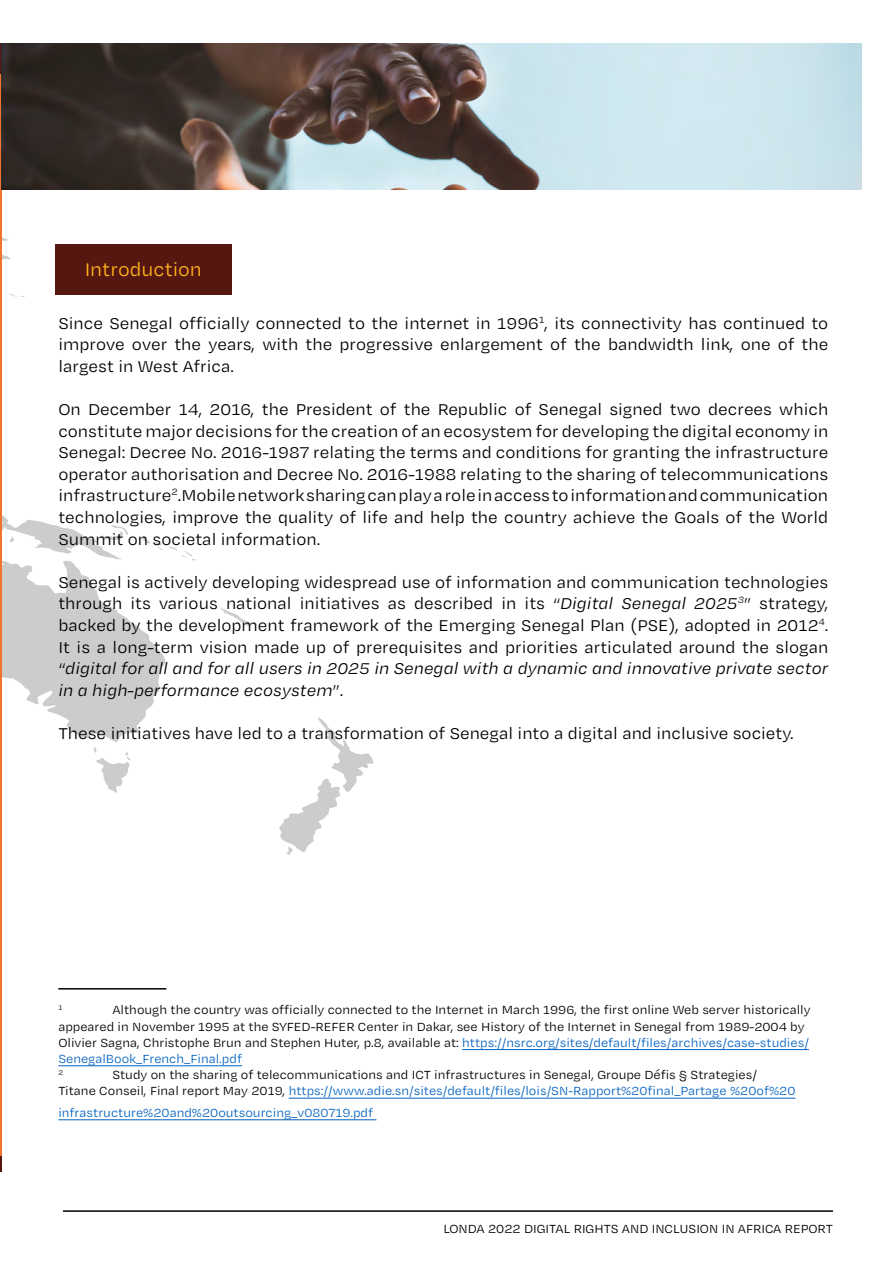
<style>
.page{position:relative;width:893px;height:1263px;background:#fff}
.page>*{position:absolute;margin:0;border:0;box-sizing:border-box;transform-origin:0 0}
.t1{font:21px "Degular Text";color:#ffb51c}
.t2{font:18px/21.6px "Degular Text";color:#000;text-align:justify}
.t3{font:13.5px/16.2px "Degular Text";color:#000}
.t4{font:13.5px "Degular Text";color:#0563c1}
.t5{font:7.8px "Degular Text";color:#000}
.s1{font-style:italic}
.s2{color:#0563c1}
</style>
<div class="page">
<hr style="left:63px;top:1210px;width:770px;height:2px;background:#000">
<svg style="left:1px;top:202px;width:373px;height:654px"></svg>
<hr style="left:0;top:43px;width:1px;height:1113px;background:#ee7529">
<div style="left:55px;top:244px;width:177px;height:50px;background:#571711"></div>
<hr style="left:0;top:43px;width:1px;height:30px;background:#571711">
<svg style="left:0;top:1156px;width:1px;height:15px"></svg>
<img style="left:1px;top:43px;width:861px;height:146px">
<hr style="left:462px;top:1049px;width:347px;height:1px;background:#0563c1">
<hr style="left:58px;top:1065px;width:184px;height:1px;background:#0563c1">
<hr style="left:289px;top:1098px;width:506px;height:1px;background:#0563c1">
<hr style="left:58px;top:1119px;width:318px;height:1px;background:#0563c1">
<hr style="left:58px;top:988px;width:108px;height:1px;background:#000">
<p class="t1" style="left:85px;top:256px;width:119px">Introduction</p>
<p class="t2" style="left:58px;top:311px;width:771px">Since Senegal officially connected to the internet in 1996<sup>1</sup>, its connectivity has continued to improve over the years, with the progressive enlargement of the bandwidth link, one of the largest in West Africa.</p>
<p class="t2" style="left:58px;top:398px;width:771px">On December 14, 2016, the President of the Republic of Senegal signed two decrees which constitute major decisions for the creation of an ecosystem for developing the digital economy in Senegal: Decree No. 2016-1987 relating the terms and conditions for granting the infrastructure operator authorisation and Decree No. 2016-1988 relating to the sharing of telecommunications infrastructure<sup>2</sup>.Mobile network sharing can play a role in access to information and communication technologies, improve the quality of life and help the country achieve the Goals of the World Summit on societal information.</p>
<p class="t2" style="left:58px;top:571px;width:771px">Senegal is actively developing widespread use of information and communication technologies through its various national initiatives as described in its “<span class="s1">Digital Senegal 2025</span><sup>3</sup>” strategy, backed by the development framework of the Emerging Senegal Plan (PSE), adopted in 2012<sup>4</sup>.<br>It is a long-term vision made up of prerequisites and priorities articulated around the slogan “<span class="s1">digital for all and for all users in 2025 in Senegal with a dynamic and innovative private sector in a high-performance ecosystem</span>”.</p>
<p class="t2" style="left:58px;top:722px;width:737px">These initiatives have led to a transformation of Senegal into a digital and inclusive society.</p>
<p class="t5" style="left:58px;top:1002px;width:6px">1</p>
<p class="t3" style="left:58px;top:1001px;width:754px;text-indent:54px">Although the country was officially connected to the Internet in March 1996, the first online Web server historically appeared in November 1995 at the SYFED-REFER Center in Dakar, see History of the Internet in Senegal from 1989-2004 by Olivier Sagna, Christophe Brun and Stephen Huter, p.8, available at: <span class="s2">https://nsrc.org/sites/default/files/archives/case-studies/ SenegalBook_French_Final.pdf</span></p>
<p class="t5" style="left:58px;top:1067px;width:6px">2</p>
<p class="t3" style="left:58px;top:1066px;width:739px;text-indent:54px">Study on the sharing of telecommunications and ICT infrastructures in Senegal, Groupe Défis § Strategies/<br>Titane Conseil, Final report May 2019, <span class="s2">https://www.adie.sn/sites/default/files/lois/SN-Rapport%20final_Partage %20of%20</span></p>
<p class="t4" style="left:58px;top:1104px;width:316px">infrastructure%20and%20outsourcing_v080719.pdf</p>
<p class="t3" style="left:443px;top:1220px;width:391px">LONDA 2022 DIGITAL RIGHTS AND INCLUSION IN AFRICA REPORT</p>
</div>
